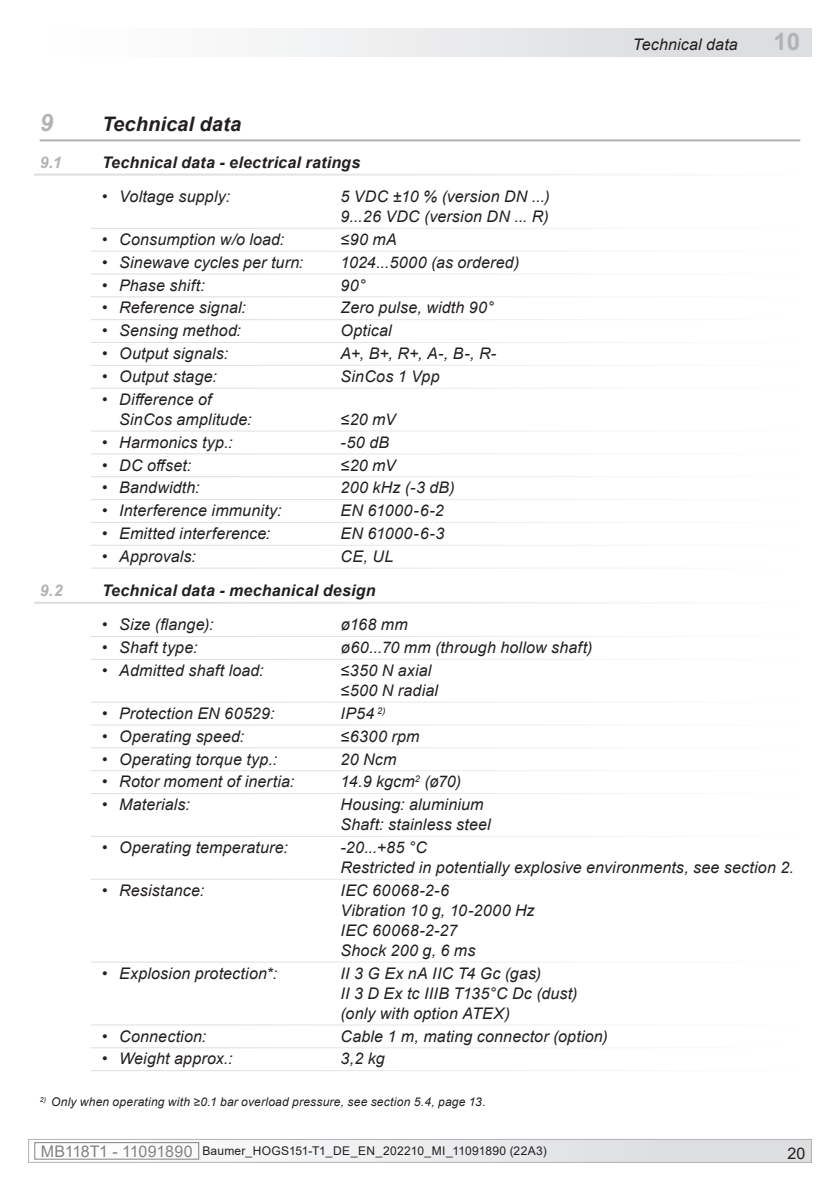
<style>
.page{position:relative;width:840px;height:1191px;background:#fff}
.page>*{position:absolute;margin:0;border:0;box-sizing:border-box;transform-origin:0 0}
.MB-Leiste_oben_recht{font:700 24px "Arial";color:#b2b3b7}
.Kapitel_1_EN{font:italic 700 24px "Arial";color:#b2b3b7}
.Kapitel_1_EN-2{font:italic 700 20px "Arial";letter-spacing:.005em;color:#231f20}
.MB-Leiste_oben_recht-2{font:italic 16px/20px "Arial";letter-spacing:.015em;color:#231f20}
.Kapitel_1-1_EN{font:italic 700 16px "Arial";letter-spacing:.015em;color:#231f20}
.MB-Leiste_oben_recht-3{font:italic 16px "Arial";letter-spacing:-.005em;color:#231f20}
.Kapitel_1-1_EN-2{font:italic 700 16px "Arial";color:#b2b3b7}
.t1{font:16px "Arial";color:#231f20}
.t2{font:italic 12px "Arial";letter-spacing:.02em;color:#231f20}
.t3{font:12px "Arial";letter-spacing:.02em;color:#231f20}
.s1{font-style:normal}
.s2{font-size:16px;color:#808285}
</style>
<div class="page">
<div style="left:29px;top:1139px;width:781px;height:23px;background:linear-gradient(to right,#f8f8f8,#dbdddf)"></div>
<div style="left:35px;top:1142px;width:164px;height:17px;border:1px solid #808285"></div>
<div style="left:28px;top:1139px;width:783px;height:23px;border:1px solid #b2b3b7"></div>
<div style="left:28px;top:28px;width:783px;height:29px;background:linear-gradient(to right,#fff,#d8d9dc)"></div>
<hr style="left:40px;top:139px;width:759px;height:2px;background:#b2b3b7">
<p class="Kapitel_1_EN" style="left:40px;top:106px;width:15px">9</p>
<p class="Kapitel_1_EN-2" style="left:102px;top:110px;width:140px">Technical data</p>
<p class="Kapitel_1-1_EN-2" style="left:40px;top:152px;width:23px">9.1</p>
<p class="Kapitel_1-1_EN" style="left:102px;top:152px;width:259px">Technical data - electrical ratings</p>
<p class="MB-Leiste_oben_recht-2" style="left:102px;top:187px;width:130px"><span class="s1">•</span> Voltage supply:</p>
<p class="MB-Leiste_oben_recht-2" style="left:340px;top:187px;width:211px">5 VDC ±10 % (version DN ...)<br>9...26 VDC (version DN ... R)</p>
<p class="MB-Leiste_oben_recht-2" style="left:102px;top:229px;width:184px"><span class="s1">•</span> Consumption w/o load:</p>
<p class="MB-Leiste_oben_recht-2" style="left:340px;top:229px;width:58px">≤90 mA</p>
<p class="MB-Leiste_oben_recht-2" style="left:102px;top:252px;width:203px"><span class="s1">•</span> Sinewave cycles per turn:</p>
<p class="MB-Leiste_oben_recht-2" style="left:340px;top:252px;width:180px">1024...5000 (as ordered)</p>
<p class="MB-Leiste_oben_recht-2" style="left:102px;top:275px;width:104px"><span class="s1">•</span> Phase shift:</p>
<p class="MB-Leiste_oben_recht-2" style="left:340px;top:275px;width:27px">90°</p>
<p class="MB-Leiste_oben_recht-2" style="left:102px;top:298px;width:145px"><span class="s1">•</span> Reference signal:</p>
<p class="MB-Leiste_oben_recht-2" style="left:340px;top:298px;width:155px">Zero pulse, width 90°</p>
<p class="MB-Leiste_oben_recht-2" style="left:102px;top:321px;width:140px"><span class="s1">•</span> Sensing method:</p>
<p class="MB-Leiste_oben_recht-2" style="left:340px;top:321px;width:53px">Optical</p>
<p class="MB-Leiste_oben_recht-2" style="left:102px;top:344px;width:127px"><span class="s1">•</span> Output signals:</p>
<p class="MB-Leiste_oben_recht-2" style="left:340px;top:344px;width:157px">A+, B+, R+, A-, B-, R-</p>
<p class="MB-Leiste_oben_recht-2" style="left:102px;top:366px;width:116px"><span class="s1">•</span> Output stage:</p>
<p class="MB-Leiste_oben_recht-2" style="left:340px;top:366px;width:100px">SinCos 1 Vpp</p>
<p class="MB-Leiste_oben_recht-2" style="left:119px;top:389px;width:134px;text-indent:-17px"><span class="s1">•</span> Difference of<br>SinCos amplitude:</p>
<p class="MB-Leiste_oben_recht-2" style="left:340px;top:409px;width:57px">≤20 mV</p>
<p class="MB-Leiste_oben_recht-2" style="left:102px;top:432px;width:132px"><span class="s1">•</span> Harmonics typ.:</p>
<p class="MB-Leiste_oben_recht-2" style="left:340px;top:432px;width:50px">-50 dB</p>
<p class="MB-Leiste_oben_recht-2" style="left:102px;top:455px;width:91px"><span class="s1">•</span> DC offset:</p>
<p class="MB-Leiste_oben_recht-2" style="left:340px;top:455px;width:57px">≤20 mV</p>
<p class="MB-Leiste_oben_recht-2" style="left:102px;top:478px;width:99px"><span class="s1">•</span> Bandwidth:</p>
<p class="MB-Leiste_oben_recht-2" style="left:340px;top:478px;width:116px">200 kHz (-3 dB)</p>
<p class="MB-Leiste_oben_recht-2" style="left:102px;top:501px;width:181px"><span class="s1">•</span> Interference immunity:</p>
<p class="MB-Leiste_oben_recht-2" style="left:340px;top:501px;width:105px">EN 61000-6-2</p>
<p class="MB-Leiste_oben_recht-2" style="left:102px;top:524px;width:170px"><span class="s1">•</span> Emitted interference:</p>
<p class="MB-Leiste_oben_recht-2" style="left:340px;top:524px;width:105px">EN 61000-6-3</p>
<p class="MB-Leiste_oben_recht-2" style="left:102px;top:546px;width:95px"><span class="s1">•</span> Approvals:</p>
<p class="MB-Leiste_oben_recht-2" style="left:340px;top:546px;width:54px">CE, UL</p>
<p class="MB-Leiste_oben_recht-2" style="left:632px;top:34px;width:106px">Technical data</p>
<p class="MB-Leiste_oben_recht" style="left:773px;top:24px;width:28px">10</p>
<p class="Kapitel_1-1_EN-2" style="left:40px;top:580px;width:24px">9.2</p>
<p class="Kapitel_1-1_EN" style="left:102px;top:580px;width:275px">Technical data - mechanical design</p>
<p class="MB-Leiste_oben_recht-2" style="left:102px;top:615px;width:113px"><span class="s1">•</span> Size (flange):</p>
<p class="MB-Leiste_oben_recht-2" style="left:340px;top:615px;width:69px">ø168 mm</p>
<p class="MB-Leiste_oben_recht-2" style="left:102px;top:638px;width:97px"><span class="s1">•</span> Shaft type:</p>
<p class="MB-Leiste_oben_recht-2" style="left:340px;top:638px;width:253px">ø60...70 mm (through hollow shaft)</p>
<p class="MB-Leiste_oben_recht-2" style="left:102px;top:660px;width:163px"><span class="s1">•</span> Admitted shaft load:</p>
<p class="MB-Leiste_oben_recht-2" style="left:340px;top:660px;width:99px">≤350 N axial ≤500 N radial</p>
<p class="MB-Leiste_oben_recht-2" style="left:102px;top:703px;width:174px"><span class="s1">•</span> Protection EN 60529:</p>
<p class="MB-Leiste_oben_recht-2" style="left:340px;top:703px;width:46px">IP54 <sup>2)</sup></p>
<p class="MB-Leiste_oben_recht-2" style="left:102px;top:726px;width:143px"><span class="s1">•</span> Operating speed:</p>
<p class="MB-Leiste_oben_recht-2" style="left:340px;top:726px;width:80px">≤6300 rpm</p>
<p class="MB-Leiste_oben_recht-2" style="left:102px;top:749px;width:176px"><span class="s1">•</span> Operating torque typ.:</p>
<p class="MB-Leiste_oben_recht-2" style="left:340px;top:749px;width:58px">20 Ncm</p>
<p class="MB-Leiste_oben_recht-2" style="left:102px;top:772px;width:193px"><span class="s1">•</span> Rotor moment of inertia:</p>
<p class="MB-Leiste_oben_recht-3" style="left:340px;top:771px;width:122px">14.9 kgcm<sup>2</sup> (ø70)</p>
<p class="MB-Leiste_oben_recht-2" style="left:102px;top:795px;width:89px"><span class="s1">•</span> Materials:</p>
<p class="MB-Leiste_oben_recht-2" style="left:340px;top:795px;width:152px">Housing: aluminium<br>Shaft: stainless steel</p>
<p class="MB-Leiste_oben_recht-2" style="left:102px;top:837px;width:187px"><span class="s1">•</span> Operating temperature:</p>
<p class="MB-Leiste_oben_recht-2" style="left:340px;top:837px;width:454px">-20...+85 °C<br>Restricted in potentially explosive environments, see section 2.</p>
<p class="MB-Leiste_oben_recht-2" style="left:102px;top:880px;width:103px"><span class="s1">•</span> Resistance:</p>
<p class="MB-Leiste_oben_recht-2" style="left:340px;top:880px;width:195px">IEC 60068-2-6<br>Vibration 10 g, 10-2000 Hz<br>IEC 60068-2-27<br>Shock 200 g, 6 ms</p>
<p class="MB-Leiste_oben_recht-2" style="left:102px;top:963px;width:176px"><span class="s1">•</span> Explosion protection*:</p>
<p class="MB-Leiste_oben_recht-2" style="left:340px;top:963px;width:238px">II 3 G Ex nA IIC T4 Gc (gas)<br>II 3 D Ex tc IIIB T135°C Dc (dust) (only with option ATEX)</p>
<p class="MB-Leiste_oben_recht-2" style="left:102px;top:1026px;width:105px"><span class="s1">•</span> Connection:</p>
<p class="MB-Leiste_oben_recht-2" style="left:340px;top:1026px;width:269px">Cable 1 m, mating connector (option)</p>
<p class="MB-Leiste_oben_recht-2" style="left:102px;top:1049px;width:132px"><span class="s1">•</span> Weight approx.:</p>
<p class="MB-Leiste_oben_recht-2" style="left:340px;top:1049px;width:46px">3,2 kg</p>
<p class="t2" style="left:40px;top:1094px;width:447px"><sup>2)</sup> Only when operating with ≥0.1 bar overload pressure, see section 5.4, page 13.</p>
<p class="t3" style="left:41px;top:1143px;width:507px"><span class="s2">MB118T1 - 11091890</span> Baumer_HOGS151-T1_DE_EN_202210_MI_11091890 (22A3)</p>
<p class="t1" style="left:787px;top:1142px;width:19px">20</p>
</div>
